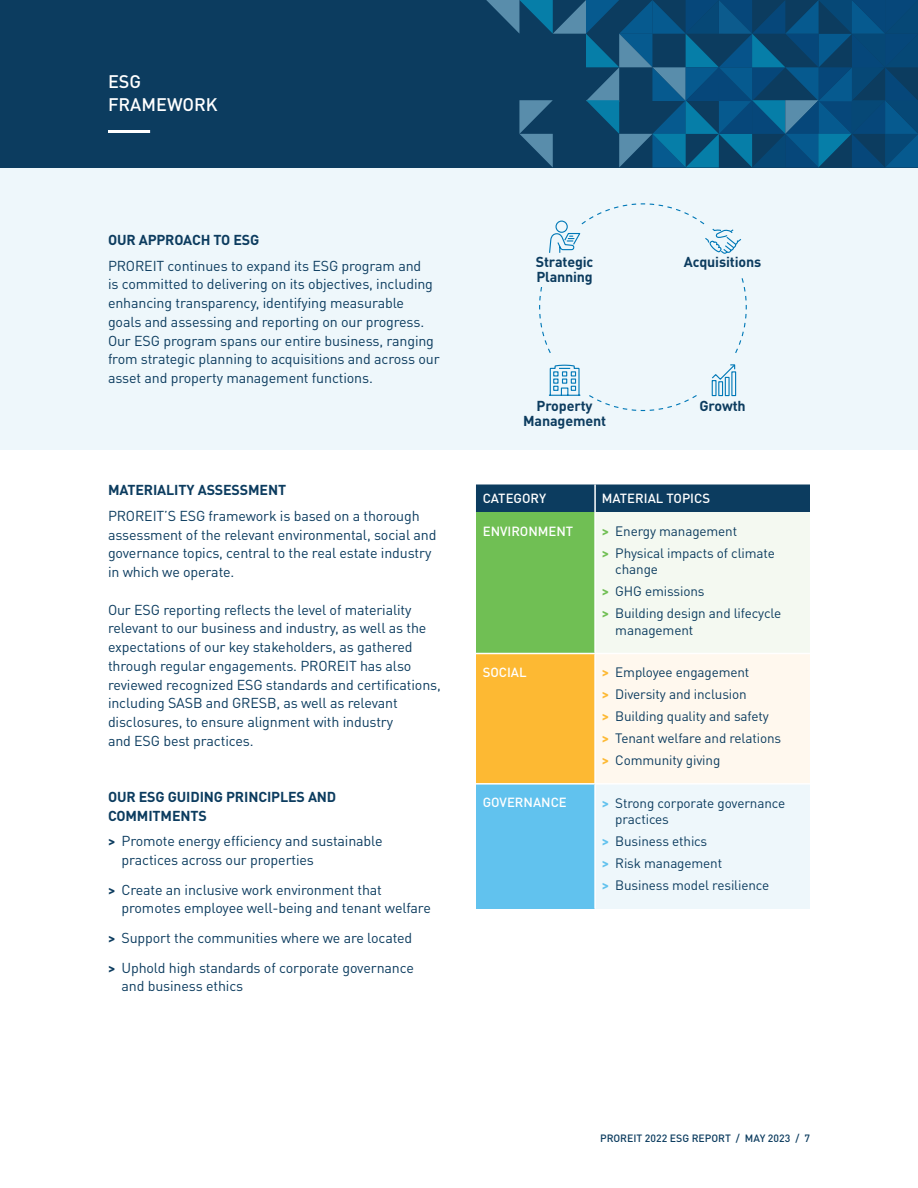
<style>
.page{position:relative;width:918px;height:1188px;background:#fff}
.page>*{position:absolute;margin:0;border:0;box-sizing:border-box;transform-origin:0 0}
.t1{font:500 18px/22.5px "DIN Pro";color:#fff}
.t2{font:14.25px/18.8px "DIN Pro";letter-spacing:-.01em;color:#0c3c5f}
.t3{font:700 14.25px/18.8px "DIN Pro";letter-spacing:-.01em;color:#0c3c5f}
.t4{font:13.5px/21.9px "DIN Pro";letter-spacing:-.01em;color:#0c3c5f}
.t5{font:500 13.2px "DIN Pro";color:#fff}
.t6{font:500 10.5px "DIN Pro";color:#0c3c5f}
.s1{font-weight:700;font-size:13.5px}
.s2{font-weight:700;color:#70bf54}
.s3{font-weight:700;color:#fdb933}
.s4{font-weight:700;color:#61c2ee}
</style>
<div class="page">
<div style="left:0;top:167px;width:918px;height:283px;background:#eef7fb"></div>
<div style="left:0;top:0;width:918px;height:167px;background:#0c3c5f"></div>
<div style="left:476px;top:484px;width:334px;height:28px;background:#0c3c5f"></div>
<div style="left:476px;top:512px;width:119px;height:142px;background:#70bf54"></div>
<div style="left:595px;top:512px;width:215px;height:142px;background:#f4f9f1"></div>
<div style="left:476px;top:654px;width:119px;height:130px;background:#fdb933"></div>
<div style="left:595px;top:654px;width:215px;height:130px;background:#fff8ee"></div>
<div style="left:476px;top:784px;width:119px;height:125px;background:#61c2ee"></div>
<div style="left:595px;top:784px;width:215px;height:125px;background:#eef7fb"></div>
<hr style="left:594px;top:484px;width:2px;height:28px;background:#fff">
<hr style="left:476px;top:653px;width:119px;height:1px;background:#fff">
<hr style="left:594px;top:654px;width:2px;height:129px;background:#fff">
<hr style="left:476px;top:783px;width:119px;height:2px;background:#fff">
<hr style="left:595px;top:783px;width:215px;height:2px;background:#fff">
<hr style="left:594px;top:785px;width:2px;height:124px;background:#fff">
<hr style="left:594px;top:512px;width:2px;height:141px;background:#fff">
<hr style="left:595px;top:653px;width:215px;height:1px;background:#fff">
<svg style="left:486px;top:0;width:432px;height:167px"></svg>
<hr style="left:108px;top:130px;width:42px;height:3px;background:#fff">
<svg style="left:539px;top:203px;width:98px;height:98px"></svg>
<svg style="left:539px;top:314px;width:98px;height:97px"></svg>
<svg style="left:649px;top:314px;width:98px;height:97px"></svg>
<svg style="left:649px;top:203px;width:98px;height:98px"></svg>
<div style="left:511px;top:256px;width:107px;height:30px;background:#eef7fb"></div>
<div style="left:672px;top:256px;width:101px;height:18px;background:#eef7fb"></div>
<p class="t1" style="left:108px;top:68px;width:111px">ESG<br>FRAMEWORK</p>
<p class="t3" style="left:108px;top:229px;width:153px">OUR APPROACH TO ESG</p>
<p class="t2" style="left:108px;top:255px;width:333px">PROREIT continues to expand its ESG program and<br>is committed to delivering on its objectives, including enhancing transparency, identifying measurable goals and assessing and reporting on our progress.<br>Our ESG program spans our entire business, ranging from strategic planning to acquisitions and across our asset and property management functions.</p>
<p class="t3" style="left:108px;top:479px;width:180px">MATERIALITY ASSESSMENT</p>
<p class="t2" style="left:108px;top:505px;width:330px">PROREIT’S ESG framework is based on a thorough assessment of the relevant environmental, social and governance topics, central to the real estate industry in which we operate.</p>
<p class="t2" style="left:108px;top:599px;width:334px">Our ESG reporting reflects the level of materiality relevant to our business and industry, as well as the expectations of our key stakeholders, as gathered through regular engagements. PROREIT has also reviewed recognized ESG standards and certifications, including SASB and GRESB, as well as relevant disclosures, to ensure alignment with industry<br>and ESG best practices.</p>
<p class="t3" style="left:108px;top:786px;width:230px">OUR ESG GUIDING PRINCIPLES AND<br>COMMITMENTS</p>
<p class="t2" style="left:122px;top:830px;width:263px;text-indent:-14px"><span class="s1">&gt;</span> Promote energy efficiency and sustainable practices across our properties</p>
<p class="t2" style="left:122px;top:879px;width:311px;text-indent:-14px"><span class="s1">&gt;</span> Create an inclusive work environment that promotes employee well-being and tenant welfare</p>
<p class="t2" style="left:108px;top:922px;width:307px;line-height:29.5px"><span class="s1">&gt;</span> Support the communities where we are located <span class="s1">&gt;</span> Uphold high standards of corporate governance</p>
<p class="t2" style="left:122px;top:975px;width:123px">and business ethics</p>
<p class="t3" style="left:536px;top:252px;width:59px;line-height:15px">Strategic<br>Planning</p>
<p class="t3" style="left:684px;top:251px;width:79px">Acquisitions</p>
<p class="t3" style="left:537px;top:394px;width:58px">Property</p>
<p class="t3" style="left:699px;top:394px;width:48px">Growth</p>
<p class="t3" style="left:523px;top:409px;width:84px">Management</p>
<p class="t5" style="left:483px;top:488px;width:65px">CATEGORY</p>
<p class="t5" style="left:602px;top:488px;width:110px">MATERIAL TOPICS</p>
<p class="t5" style="left:483px;top:520px;width:92px">ENVIRONMENT</p>
<p class="t4" style="left:602px;top:519px;width:175px"><span class="s2">&gt;</span> Energy management<br><span class="s2">&gt;</span> Physical impacts of climate</p>
<p class="t4" style="left:602px;top:557px;width:181px;text-indent:14px">change<br><span class="s2">&gt;</span> GHG emissions<br><span class="s2">&gt;</span> Building design and lifecycle</p>
<p class="t4" style="left:615px;top:617px;width:80px">management</p>
<p class="t5" style="left:483px;top:662px;width:45px">SOCIAL</p>
<p class="t4" style="left:602px;top:660px;width:181px"><span class="s3">&gt;</span> Employee engagement<br><span class="s3">&gt;</span> Diversity and inclusion<br><span class="s3">&gt;</span> Building quality and safety<br><span class="s3">&gt;</span> Tenant welfare and relations <span class="s3">&gt;</span> Community giving</p>
<p class="t5" style="left:483px;top:792px;width:86px">GOVERNANCE</p>
<p class="t4" style="left:615px;top:793px;width:171px;line-height:16.5px;text-indent:-14px"><span class="s4">&gt;</span> Strong corporate governance practices</p>
<p class="t4" style="left:602px;top:829px;width:169px"><span class="s4">&gt;</span> Business ethics<br><span class="s4">&gt;</span> Risk management<br><span class="s4">&gt;</span> Business model resilience</p>
<p class="t6" style="left:600px;top:1130px;width:211px">PROREIT 2022 ESG REPORT / MAY 2023 / 7</p>
</div>
